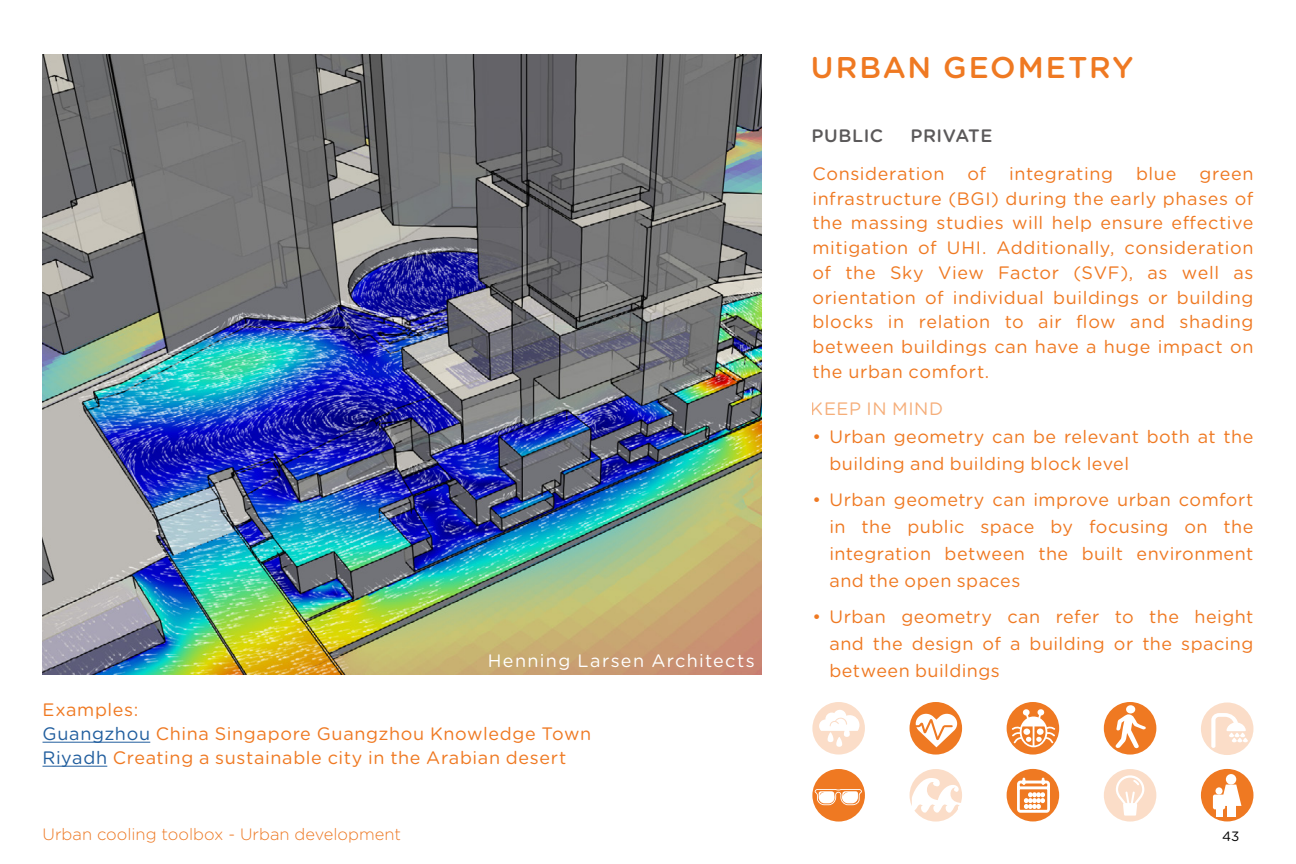
<style>
.page{position:relative;width:1296px;height:864px;background:#fff}
.page>*{position:absolute;margin:0;border:0;box-sizing:border-box;transform-origin:0 0}
.t1{font:500 30px "Gotham Rounded";letter-spacing:.065em;color:#ef7922}
.t2{font:18px/24.9px "Gotham Rounded";letter-spacing:.03em;color:#ef7922;text-align:justify}
.t3{font:18px "Gotham Rounded";letter-spacing:.075em;color:#fff}
.t4{font:500 18px "Gotham Rounded";letter-spacing:.03em;color:#323031}
.t5{font:300 16.5px "Gotham Rounded";color:#ed7924}
.t6{font:13.5px "Gotham Rounded";color:#000}
.s1{color:#215e9e}
</style>
<div class="page">
<img style="left:43px;top:54px;width:718px;height:621px">
<hr style="left:43px;top:742px;width:107px;height:1px;background:#215e9e">
<hr style="left:43px;top:766px;width:64px;height:1px;background:#215e9e">
<svg style="left:812px;top:702px;width:53px;height:53px"></svg>
<div style="left:910px;top:702px;width:52px;height:53px;background:#ef7922;border-radius:50%"></div>
<div style="left:1007px;top:702px;width:52px;height:53px;background:#ef7922;border-radius:50%"></div>
<div style="left:1104px;top:702px;width:52px;height:53px;background:#ef7922;border-radius:50%"></div>
<div style="left:1201px;top:702px;width:52px;height:53px;background:#fbddc8;border-radius:50%"></div>
<div style="left:812px;top:769px;width:53px;height:53px;background:#ef7922;border-radius:50%"></div>
<div style="left:910px;top:769px;width:52px;height:53px;background:#fbddc8;border-radius:50%"></div>
<div style="left:1007px;top:769px;width:52px;height:52px;background:#ef7922;border-radius:50%"></div>
<div style="left:1104px;top:769px;width:52px;height:53px;background:#fbddc8;border-radius:50%"></div>
<div style="left:1201px;top:769px;width:52px;height:52px;background:#ef7922;border-radius:50%"></div>
<svg style="left:1012px;top:709px;width:43px;height:38px"></svg>
<svg style="left:912px;top:778px;width:49px;height:35px"></svg>
<svg style="left:1017px;top:778px;width:33px;height:35px"></svg>
<div style="left:1126px;top:705px;width:9px;height:8px;background:#fff;border-radius:50%"></div>
<svg style="left:1115px;top:714px;width:32px;height:35px"></svg>
<svg style="left:916px;top:714px;width:41px;height:33px"></svg>
<svg style="left:819px;top:710px;width:40px;height:37px"></svg>
<svg style="left:1211px;top:713px;width:37px;height:35px"></svg>
<svg style="left:815px;top:789px;width:47px;height:16px"></svg>
<svg style="left:1116px;top:775px;width:29px;height:41px"></svg>
<div style="left:1227px;top:801px;width:9px;height:15px;background:#fff"></div>
<div style="left:1226px;top:774px;width:10px;height:11px;background:#fff;border-radius:50%"></div>
<svg style="left:1221px;top:785px;width:20px;height:21px"></svg>
<div style="left:1216px;top:806px;width:6px;height:10px;background:#fff"></div>
<div style="left:1213px;top:795px;width:12px;height:14px;background:#fff;border-radius:2px"></div>
<div style="left:1215px;top:787px;width:8px;height:8px;background:#fff;border-radius:50%"></div>
<h1 class="t1" style="left:811px;top:46px;width:324px">URBAN GEOMETRY</h1>
<p class="t4" style="left:811px;top:123px;width:73px">PUBLIC</p>
<p class="t4" style="left:910px;top:123px;width:84px">PRIVATE</p>
<p class="t2" style="left:812px;top:160px;width:134px">Consideration</p>
<p class="t2" style="left:968px;top:160px;width:20px">of</p>
<p class="t2" style="left:1009px;top:160px;width:105px">integrating</p>
<p class="t2" style="left:1136px;top:160px;width:42px">blue</p>
<p class="t2" style="left:812px;top:160px;width:443px;text-indent:387px">green infrastructure (BGI) during the early phases of the massing studies will help ensure effective mitigation of UHI. Additionally, consideration of the Sky View Factor (SVF), as well as orientation of individual buildings or building blocks in relation to air flow and shading between buildings can have a huge impact on the urban comfort.</p>
<p class="t3" style="left:488px;top:648px;width:269px">Henning Larsen Architects</p>
<p class="t2" style="left:43px;top:697px;width:550px;line-height:24px;text-align:left">Examples:<br><span class="s1">Guangzhou</span> China Singapore Guangzhou Knowledge Town<br><span class="s1">Riyadh</span> Creating a sustainable city in the Arabian desert</p>
<p class="t2" style="left:811px;top:395px;width:134px">KEEP IN MIND</p>
<p class="t2" style="left:829px;top:422px;width:426px;line-height:27px;text-indent:-17px">• Urban geometry can be relevant both at the building and building block level</p>
<p class="t2" style="left:829px;top:485px;width:426px;line-height:27px;text-indent:-17px">• Urban geometry can improve urban comfort in the public space by focusing on the integration between the built environment and the open spaces</p>
<p class="t2" style="left:829px;top:602px;width:426px;line-height:27px;text-indent:-17px">• Urban geometry can refer to the height and the design of a building or the spacing between buildings</p>
<p class="t5" style="left:43px;top:823px;width:360px">Urban cooling toolbox - Urban development</p>
<p class="t6" style="left:1222px;top:827px;width:19px">43</p>
</div>
